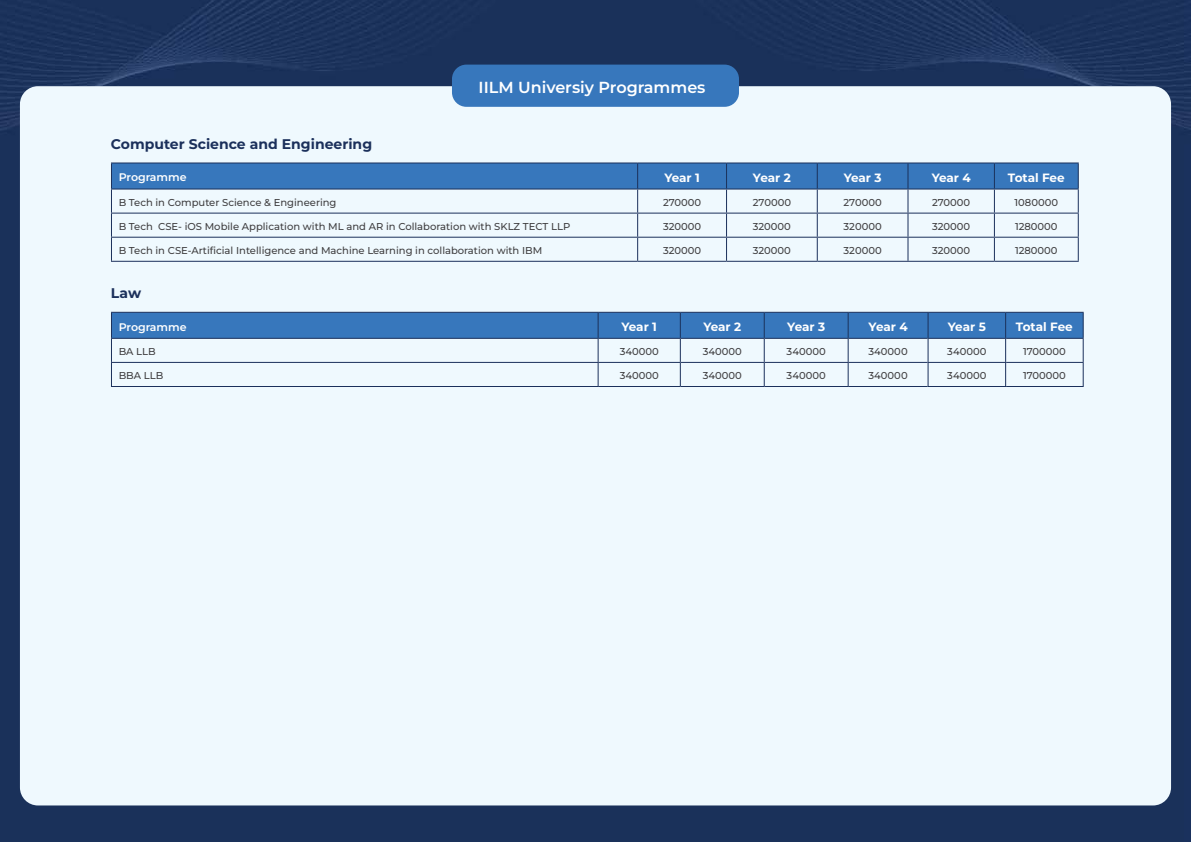
<style>
.page{position:relative;width:1191px;height:842px;background:#fff}
.page>*{position:absolute;margin:0;border:0;box-sizing:border-box;transform-origin:0 0}
.t1{font:600 16px "Montserrat";color:#fff}
.t2{font:700 14px "Montserrat";color:#1b305b}
.t3{font:700 12px "Montserrat";letter-spacing:-.015em;color:#fff}
.t4{font:600 11px "Montserrat";color:#fff}
.t5{font:500 10px "Montserrat";color:#414042}
</style>
<div class="page">
<img style="left:0;top:0;width:1191px;height:842px">
<div style="left:20px;top:86px;width:1151px;height:719px;background:#eff9fe;border-radius:18px"></div>
<div style="left:452px;top:65px;width:287px;height:42px;background:#3777bc;border-radius:14px"></div>
<hr style="left:111px;top:261px;width:527px;height:1px;background:#1b305b">
<hr style="left:638px;top:261px;width:88px;height:1px;background:#1b305b">
<hr style="left:726px;top:261px;width:91px;height:1px;background:#1b305b">
<hr style="left:817px;top:261px;width:91px;height:1px;background:#1b305b">
<hr style="left:908px;top:261px;width:86px;height:1px;background:#1b305b">
<hr style="left:994px;top:261px;width:85px;height:1px;background:#1b305b">
<hr style="left:111px;top:162px;width:527px;height:1px;background:#1b305b">
<hr style="left:638px;top:162px;width:88px;height:1px;background:#1b305b">
<hr style="left:726px;top:162px;width:91px;height:1px;background:#1b305b">
<hr style="left:817px;top:162px;width:91px;height:1px;background:#1b305b">
<hr style="left:908px;top:162px;width:86px;height:1px;background:#1b305b">
<hr style="left:994px;top:162px;width:85px;height:1px;background:#1b305b">
<svg style="left:111px;top:163px;width:968px;height:98px"></svg>
<hr style="left:111px;top:386px;width:487px;height:1px;background:#1b305b">
<hr style="left:598px;top:386px;width:82px;height:1px;background:#1b305b">
<hr style="left:680px;top:386px;width:84px;height:1px;background:#1b305b">
<hr style="left:764px;top:386px;width:84px;height:1px;background:#1b305b">
<hr style="left:848px;top:386px;width:79px;height:1px;background:#1b305b">
<hr style="left:1006px;top:386px;width:78px;height:1px;background:#1b305b">
<hr style="left:927px;top:386px;width:79px;height:1px;background:#1b305b">
<svg style="left:111px;top:312px;width:973px;height:74px"></svg>
<h2 class="t2" style="left:111px;top:134px;width:263px">Computer Science and Engineering</h2>
<h1 class="t1" style="left:479px;top:77px;width:228px">IILM Universiy Programmes</h1>
<p class="t4" style="left:119px;top:170px;width:69px">Programme</p>
<p class="t3" style="left:664px;top:169px;width:37px">Year 1</p>
<p class="t3" style="left:753px;top:169px;width:39px">Year 2</p>
<p class="t3" style="left:844px;top:169px;width:39px">Year 3</p>
<p class="t3" style="left:932px;top:169px;width:41px">Year 4</p>
<p class="t3" style="left:1008px;top:169px;width:58px">Total Fee</p>
<p class="t5" style="left:119px;top:196px;width:219px">B Tech in Computer Science &amp; Engineering</p>
<p class="t5" style="left:663px;top:196px;width:40px">270000</p>
<p class="t5" style="left:753px;top:196px;width:40px">270000</p>
<p class="t5" style="left:843px;top:196px;width:40px">270000</p>
<p class="t5" style="left:932px;top:196px;width:40px">270000</p>
<p class="t5" style="left:1015px;top:196px;width:45px">1080000</p>
<p class="t5" style="left:119px;top:220px;width:453px">B Tech CSE- iOS Mobile Application with ML and AR in Collaboration with SKLZ TECT LLP</p>
<p class="t5" style="left:663px;top:220px;width:40px">320000</p>
<p class="t5" style="left:753px;top:220px;width:40px">320000</p>
<p class="t5" style="left:844px;top:220px;width:40px">320000</p>
<p class="t5" style="left:932px;top:220px;width:40px">320000</p>
<p class="t5" style="left:1015px;top:220px;width:44px">1280000</p>
<p class="t5" style="left:119px;top:244px;width:425px">B Tech in CSE-Artificial Intelligence and Machine Learning in collaboration with IBM</p>
<p class="t5" style="left:663px;top:244px;width:40px">320000</p>
<p class="t5" style="left:753px;top:244px;width:40px">320000</p>
<p class="t5" style="left:844px;top:244px;width:40px">320000</p>
<p class="t5" style="left:932px;top:244px;width:40px">320000</p>
<p class="t5" style="left:1015px;top:244px;width:44px">1280000</p>
<h2 class="t2" style="left:111px;top:283px;width:32px">Law</h2>
<p class="t4" style="left:119px;top:319px;width:69px">Programme</p>
<p class="t3" style="left:621px;top:318px;width:37px">Year 1</p>
<p class="t3" style="left:703px;top:318px;width:39px">Year 2</p>
<p class="t3" style="left:787px;top:318px;width:39px">Year 3</p>
<p class="t3" style="left:869px;top:318px;width:41px">Year 4</p>
<p class="t3" style="left:948px;top:318px;width:39px">Year 5</p>
<p class="t3" style="left:1016px;top:318px;width:58px">Total Fee</p>
<p class="t5" style="left:119px;top:345px;width:39px">BA LLB</p>
<p class="t5" style="left:620px;top:345px;width:41px">340000</p>
<p class="t5" style="left:703px;top:345px;width:41px">340000</p>
<p class="t5" style="left:787px;top:345px;width:41px">340000</p>
<p class="t5" style="left:868px;top:345px;width:41px">340000</p>
<p class="t5" style="left:947px;top:345px;width:41px">340000</p>
<p class="t5" style="left:1023px;top:345px;width:44px">1700000</p>
<p class="t5" style="left:119px;top:369px;width:46px">BBA LLB</p>
<p class="t5" style="left:620px;top:369px;width:41px">340000</p>
<p class="t5" style="left:703px;top:369px;width:41px">340000</p>
<p class="t5" style="left:787px;top:369px;width:41px">340000</p>
<p class="t5" style="left:868px;top:369px;width:41px">340000</p>
<p class="t5" style="left:947px;top:369px;width:41px">340000</p>
<p class="t5" style="left:1023px;top:369px;width:44px">1700000</p>
</div>
